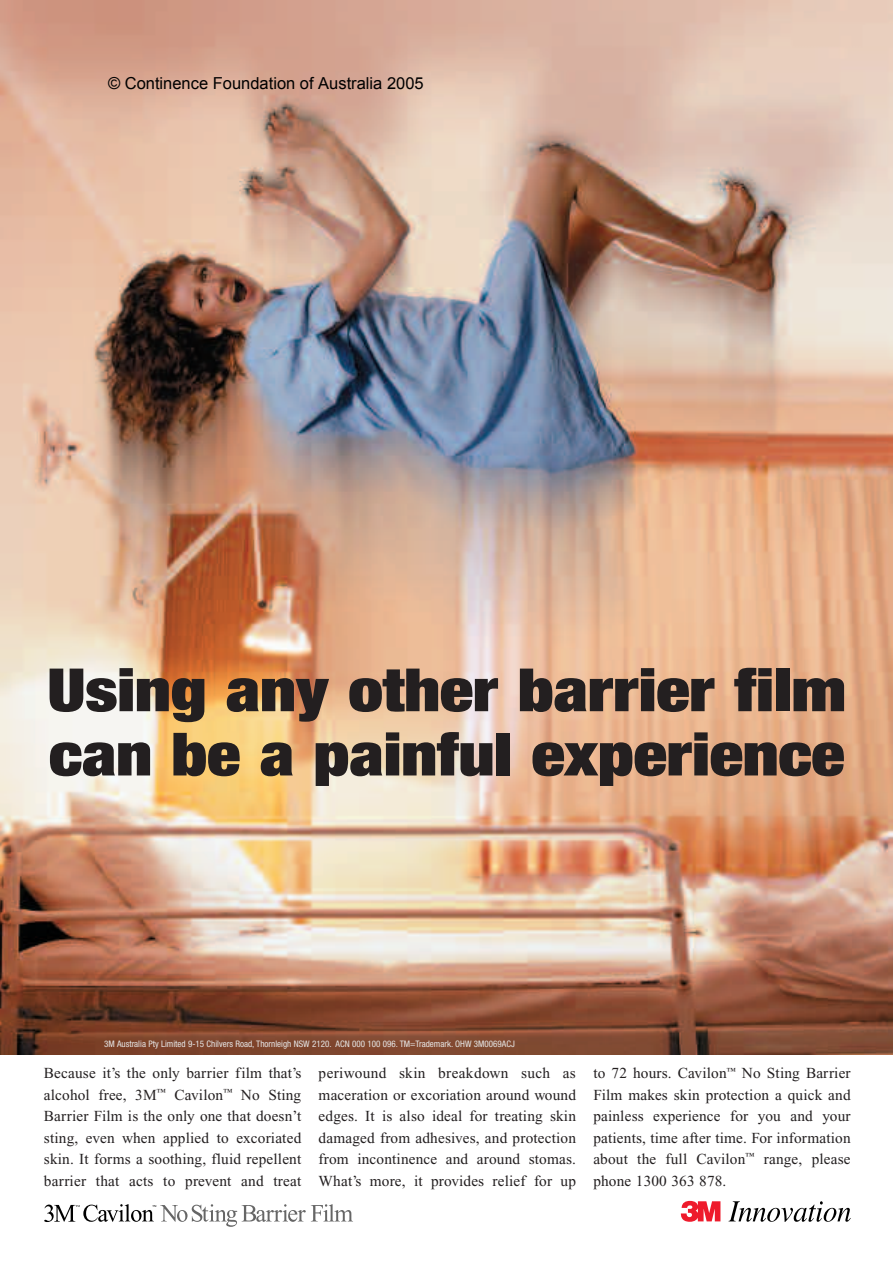
<style>
.page{position:relative;width:893px;height:1263px;background:#fff}
.page>*{position:absolute;margin:0;border:0;box-sizing:border-box;transform-origin:0 0}
.t1{font:59.7px/64.2px "Helvetica Neue Ext Black Cond+FEJDZK";color:#231f20;scale:1.15 1}
.t2{font:16.5px "Arial";color:#000}
.t3{font:15.3px/21.5px "Times New Roman PSMT+FOZEPD";letter-spacing:.01em;color:#231f20;text-align:justify}
.t4{font:9px "Helvetica Neue Condensed+KDNQLH";color:#e6e6e6}
</style>
<div class="page">
<img style="left:0;top:0;width:893px;height:1054px">
<svg style="left:728px;top:1201px;width:123px;height:21px"></svg>
<svg style="left:681px;top:1201px;width:39px;height:21px"></svg>
<svg style="left:44px;top:1204px;width:309px;height:23px"></svg>
<p class="t2" style="left:108px;top:72px;width:317px">© Continence Foundation of Australia 2005</p>
<p class="t1" style="left:47px;top:663px;width:696px">Using any other barrier film can be a painful experience</p>
<p class="t4" style="left:104px;top:1041px;width:412px">3M Australia Pty Limited 9-15 Chilvers Road, Thornleigh NSW 2120. ACN 000 100 096. TM=Trademark. OHW 3M0069ACJ</p>
<p class="t3" style="left:44px;top:1064px;width:259px">Because it’s the only barrier film that’s alcohol free, 3M<sup>™</sup> Cavilon<sup>™</sup> No Sting Barrier Film is the only one that doesn’t sting, even when applied to excoriated skin. It forms a soothing, fluid repellent barrier that acts to prevent and treat</p>
<p class="t3" style="left:319px;top:1064px;width:259px">periwound skin breakdown such as maceration or excoriation around wound edges. It is also ideal for treating skin damaged from adhesives, and protection from incontinence and around stomas.<br>What’s more, it provides relief for up</p>
<p class="t3" style="left:593px;top:1064px;width:259px">to 72 hours. Cavilon<sup>™</sup> No Sting Barrier Film makes skin protection a quick and painless experience for you and your patients, time after time. For information about the full Cavilon<sup>™</sup> range, please phone 1300 363 878.</p>
</div>
